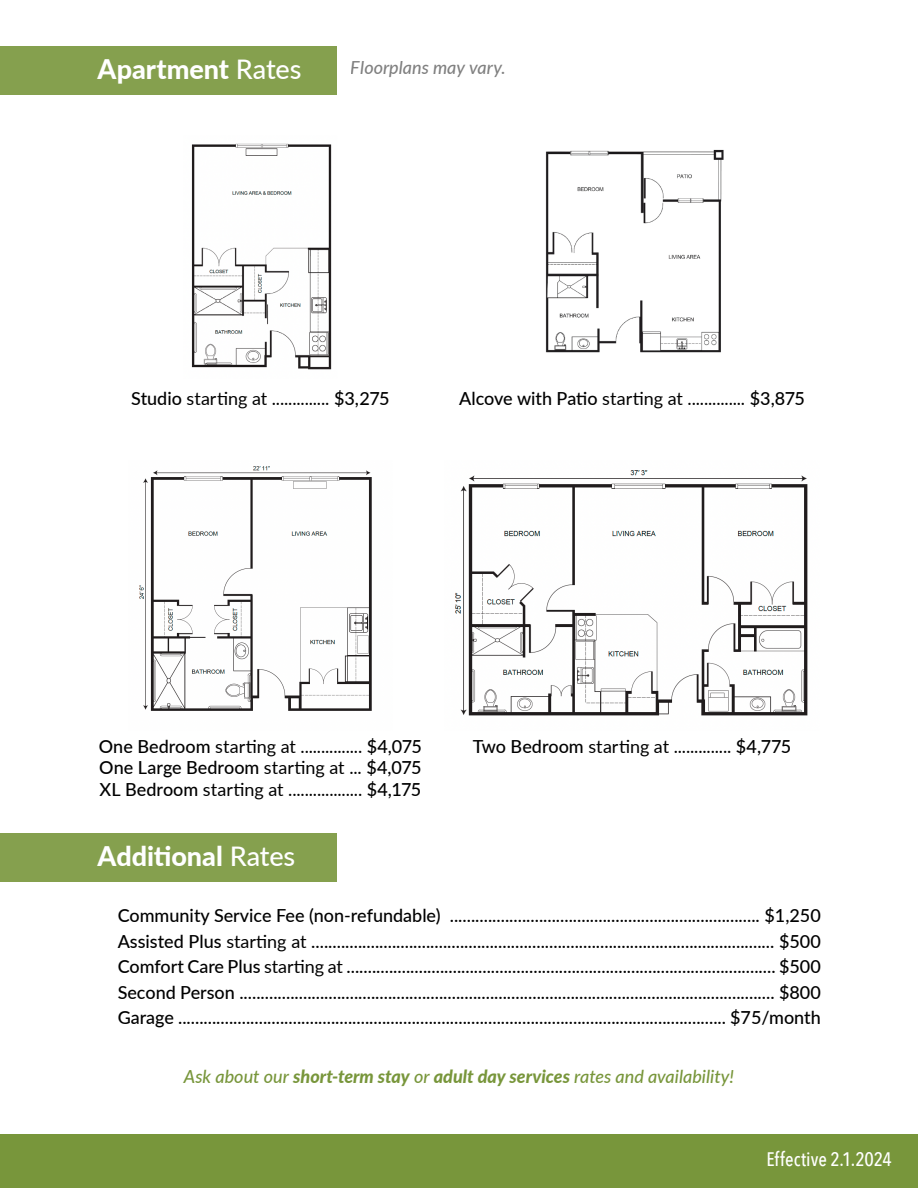
<style>
.page{position:relative;width:918px;height:1188px;background:#fff}
.page>*{position:absolute;margin:0;border:0;box-sizing:border-box;transform-origin:0 0}
.Heading{font:800 27px "Lato";color:#fff}
.Product_Line_Contact_Footer{font:500 19.5px "Avenir Next Condensed";color:#fff}
.Services_Packages_and_Additional_Rates{font:500 18px "Lato";color:#000}
.t1{font:18px "Lato";letter-spacing:.005em;color:#000}
.t2{font:italic 500 18px "Lato";color:#78963b}
.t3{font:italic 500 18px "Lato";color:#000}
.s1{font-weight:500}
.s2{font-weight:400}
.s3{font-weight:800}
</style>
<div class="page">
<div style="left:0;top:1134px;width:918px;height:54px;background:#78963b"></div>
<div style="left:0;top:46px;width:336px;height:49px;background:#85a04e"></div>
<div style="left:0;top:833px;width:336px;height:49px;background:#85a04e"></div>
<img style="left:191px;top:143px;width:141px;height:227px">
<img style="left:545px;top:149px;width:179px;height:204px">
<img style="left:139px;top:466px;width:233px;height:245px">
<img style="left:455px;top:470px;width:353px;height:246px">
<p class="Heading" style="left:98px;top:49px;width:205px">Apartment <span class="s1">Rates</span></p>
<p class="t3" style="left:351px;top:55px;width:156px">Floorplans may vary.</p>
<p class="t1" style="left:131px;top:386px;width:260px"><span class="s1">Studio</span> starting at .............. <span class="s1">$3,275</span></p>
<p class="t1" style="left:459px;top:386px;width:347px"><span class="s1">Alcove with Patio</span> starting at .............. <span class="s1">$3,875</span></p>
<p class="t1" style="left:99px;top:733px;width:325px"><span class="s1">One Bedroom</span> starting at ............... <span class="s1">$4,075</span></p>
<p class="Services_Packages_and_Additional_Rates" style="left:99px;top:755px;width:324px">One Large Bedroom <span class="s2">starting at ...</span> $4,075</p>
<p class="t1" style="left:100px;top:776px;width:323px"><span class="s1">XL Bedroom</span> starting at .................. <span class="s1">$4,175</span></p>
<p class="Heading" style="left:98px;top:836px;width:199px">Additional <span class="s1">Rates</span></p>
<p class="t1" style="left:473px;top:733px;width:320px"><span class="s1">Two Bedroom</span> starting at .............. <span class="s1">$4,775</span></p>
<p class="Services_Packages_and_Additional_Rates" style="left:118px;top:903px;width:705px">Community Service Fee (non-refundable) ......................................................................... $1,250</p>
<p class="Services_Packages_and_Additional_Rates" style="left:118px;top:928px;width:705px">Assisted Plus <span class="s2">starting at</span> ............................................................................................................. $500</p>
<p class="Services_Packages_and_Additional_Rates" style="left:118px;top:954px;width:705px">Comfort Care Plus <span class="s2">starting at</span> ..................................................................................................... $500</p>
<p class="Services_Packages_and_Additional_Rates" style="left:118px;top:979px;width:705px">Second Person .............................................................................................................................. $800</p>
<p class="Services_Packages_and_Additional_Rates" style="left:118px;top:1005px;width:705px">Garage ................................................................................................................................. $75/month</p>
<p class="t2" style="left:184px;top:1063px;width:552px">Ask about our <span class="s3">short-term stay</span> or <span class="s3">adult day services</span> rates and availability!</p>
<p class="Product_Line_Contact_Footer" style="left:766px;top:1147px;width:127px">Effective 2.1.2024</p>
</div>
